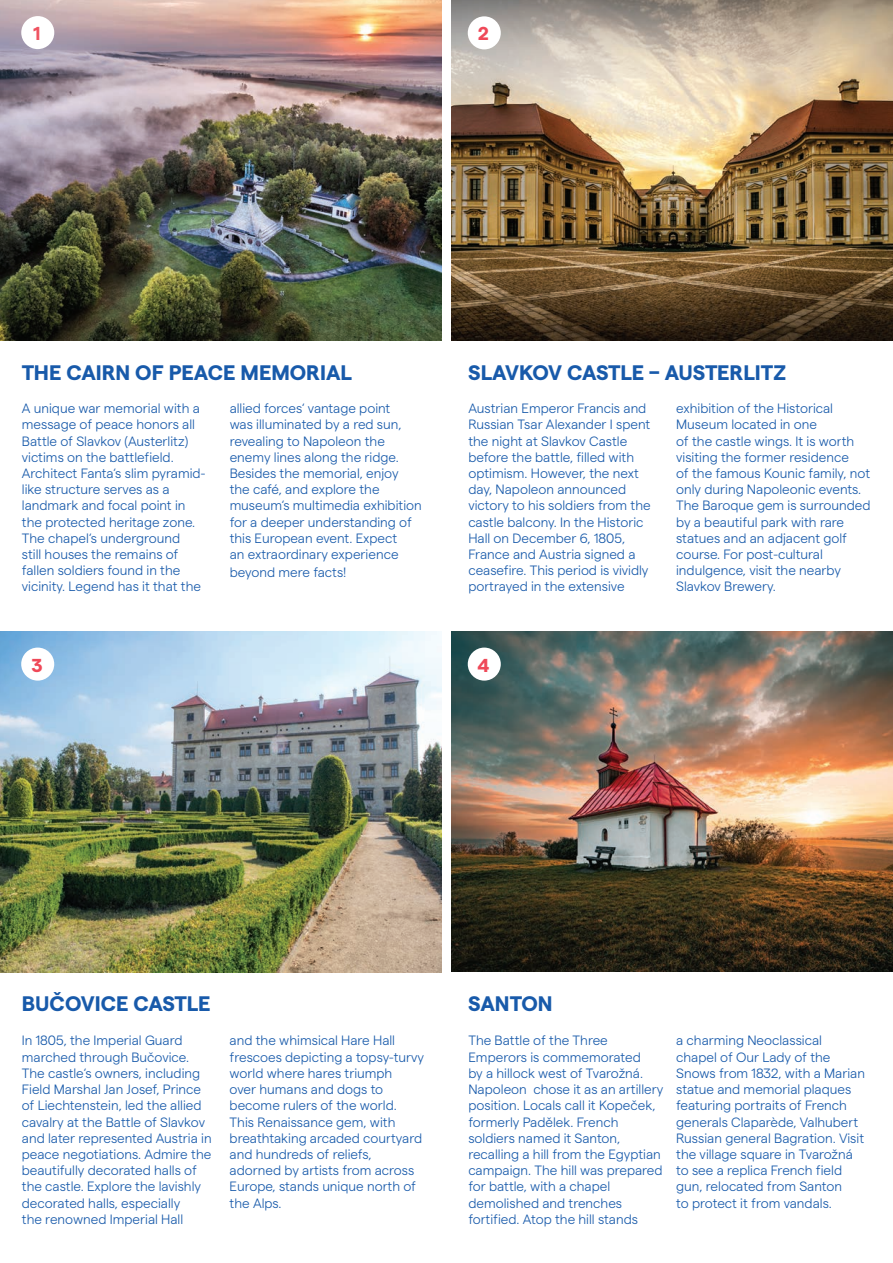
<style>
.page{position:relative;width:893px;height:1263px;background:#fff}
.page>*{position:absolute;margin:0;border:0;box-sizing:border-box;transform-origin:0 0}
.t1{font:700 21px "Matter SQ";color:#185aaa}
.t2{font:700 18.75px "Matter SQ";color:#ef4858}
.t3{font:700 18.75px "Matter SQ";color:#ef5260}
.t4{font:300 13.5px/16.2px "Matter SQ";color:#185aaa}
</style>
<div class="page">
<img style="left:452px;top:0;width:441px;height:341px">
<img style="left:0;top:0;width:441px;height:341px">
<div style="left:21px;top:16px;width:33px;height:33px;background:#fff;border-radius:50%"></div>
<div style="left:468px;top:16px;width:33px;height:33px;background:#fff;border-radius:50%"></div>
<img style="left:0;top:631px;width:441px;height:341px">
<img style="left:452px;top:631px;width:441px;height:340px">
<div style="left:21px;top:648px;width:33px;height:33px;background:#fff;border-radius:50%"></div>
<div style="left:468px;top:648px;width:33px;height:33px;background:#fff;border-radius:50%"></div>
<h2 class="t3" style="left:33px;top:20px;width:9px">1</h2>
<h2 class="t2" style="left:478px;top:20px;width:12px">2</h2>
<h1 class="t1" style="left:22px;top:357px;width:332px">THE CAIRN OF PEACE MEMORIAL</h1>
<h1 class="t1" style="left:468px;top:357px;width:319px">SLAVKOV CASTLE – AUSTERLITZ</h1>
<p class="t4" style="left:468px;top:399px;width:184px">Austrian Emperor Francis and<br>Russian Tsar Alexander I spent the night at Slavkov Castle before the battle, filled with optimism. However, the next day, Napoleon announced victory to his soldiers from the castle balcony. In the Historic<br>Hall on December 6, 1805,<br>France and Austria signed a ceasefire. This period is vividly portrayed in the extensive</p>
<p class="t4" style="left:676px;top:399px;width:196px">exhibition of the Historical<br>Museum located in one<br>of the castle wings. It is worth visiting the former residence<br>of the famous Kounic family, not only during Napoleonic events.<br>The Baroque gem is surrounded by a beautiful park with rare statues and an adjacent golf course. For post-cultural indulgence, visit the nearby<br>Slavkov Brewery.</p>
<p class="t4" style="left:22px;top:399px;width:185px">A unique war memorial with a message of peace honors all<br>Battle of Slavkov (Austerlitz) victims on the battlefield.<br>Architect Fanta‘s slim pyramid&shy;like structure serves as a landmark and focal point in the protected heritage zone.<br>The chapel‘s underground<br>still houses the remains of fallen soldiers found in the vicinity. Legend has it that the</p>
<p class="t4" style="left:230px;top:399px;width:194px">allied forces‘ vantage point<br>was illuminated by a red sun, revealing to Napoleon the enemy lines along the ridge.<br>Besides the memorial, enjoy the café, and explore the museum‘s multimedia exhibition for a deeper understanding of this European event. Expect<br>an extraordinary experience</p>
<p class="t4" style="left:230px;top:563px;width:118px">beyond mere facts!</p>
<h2 class="t2" style="left:31px;top:651px;width:13px">3</h2>
<h2 class="t2" style="left:477px;top:651px;width:14px">4</h2>
<h1 class="t1" style="left:22px;top:988px;width:190px">BUČOVICE CASTLE</h1>
<h1 class="t1" style="left:468px;top:988px;width:86px">SANTON</h1>
<p class="t4" style="left:22px;top:1031px;width:191px">In 1805, the Imperial Guard marched through Bučovice.<br>The castle‘s owners, including<br>Field Marshal Jan Josef, Prince of Liechtenstein, led the allied cavalry at the Battle of Slavkov and later represented Austria in peace negotiations. Admire the beautifully decorated halls of the castle. Explore the lavishly decorated halls, especially<br>the renowned Imperial Hall</p>
<p class="t4" style="left:230px;top:1031px;width:196px">and the whimsical Hare Hall frescoes depicting a topsy-turvy world where hares triumph<br>over humans and dogs to become rulers of the world.<br>This Renaissance gem, with breathtaking arcaded courtyard and hundreds of reliefs, adorned by artists from across<br>Europe, stands unique north of the Alps.</p>
<p class="t4" style="left:468px;top:1031px;width:196px">The Battle of the Three<br>Emperors is commemorated<br>by a hillock west of Tvarožná.<br>Napoleon chose it as an artillery position. Locals call it Kopeček, formerly Padělek. French soldiers named it Santon, recalling a hill from the Egyptian campaign. The hill was prepared for battle, with a chapel demolished and trenches fortified. Atop the hill stands</p>
<p class="t4" style="left:676px;top:1031px;width:190px">a charming Neoclassical chapel of Our Lady of the<br>Snows from 1832, with a Marian statue and memorial plaques featuring portraits of French generals Claparède, Valhubert<br>Russian general Bagration. Visit the village square in Tvarožná to see a replica French field gun, relocated from Santon<br>to protect it from vandals.</p>
</div>
